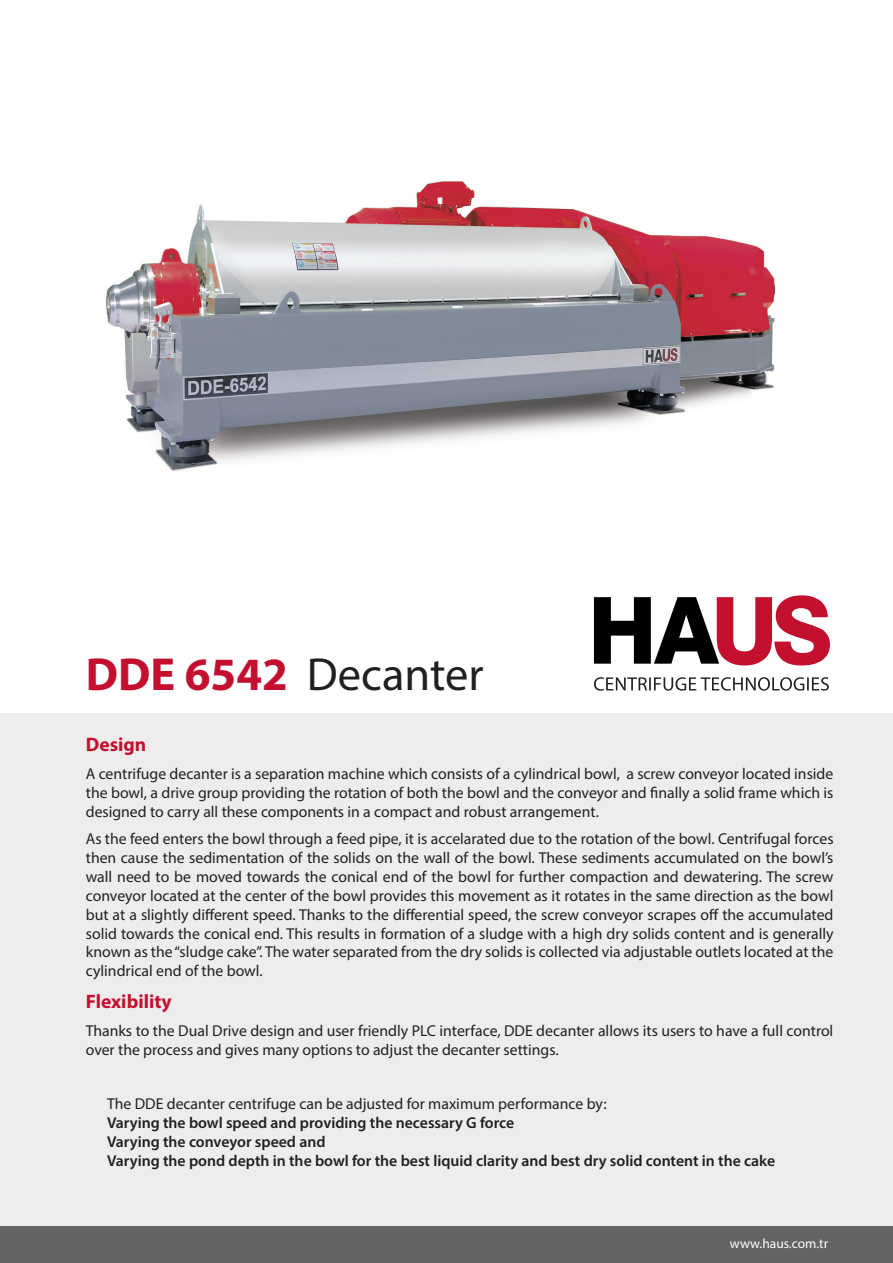
<style>
.page{position:relative;width:893px;height:1263px;background:#fff}
.page>*{position:absolute;margin:0;border:0;box-sizing:border-box;transform-origin:0 0}
.t1{font:46.5px "Myriad Pro";color:#231f20}
.t2{font:700 19.5px "Myriad Pro";color:#c3102f}
.t3{font:15.75px/18.9px "Myriad Pro";color:#231f20;text-align:justify}
.t4{font:600 15.75px/18.9px "Myriad Pro";color:#231f20}
.t5{font:13.5px "Myriad Pro";color:#fff}
.s1{font-weight:700;color:#c3102f}
</style>
<div class="page">
<svg style="left:594px;top:595px;width:236px;height:70px"></svg>
<svg style="left:594px;top:677px;width:235px;height:14px"></svg>
<div style="left:0;top:714px;width:893px;height:549px;background:#ededee"></div>
<div style="left:0;top:1227px;width:893px;height:36px;background:#636366"></div>
<img style="left:106px;top:181px;width:670px;height:290px">
<h1 class="t1" style="left:86px;top:645px;width:399px"><span class="s1">DDE 6542</span> Decanter</h1>
<p class="t2" style="left:86px;top:732px;width:62px">Design</p>
<p class="t3" style="left:86px;top:764px;width:749px">A centrifuge decanter is a separation machine which consists of a cylindrical bowl, a screw conveyor located inside the bowl, a drive group providing the rotation of both the bowl and the conveyor and finally a solid frame which is designed to carry all these components in a compact and robust arrangement.</p>
<p class="t3" style="left:86px;top:829px;width:749px">As the feed enters the bowl through a feed pipe, it is accelarated due to the rotation of the bowl. Centrifugal forces then cause the sedimentation of the solids on the wall of the bowl. These sediments accumulated on the bowl’s wall need to be moved towards the conical end of the bowl for further compaction and dewatering. The screw conveyor located at the center of the bowl provides this movement as it rotates in the same direction as the bowl but at a slightly different speed. Thanks to the differential speed, the screw conveyor scrapes off the accumulated solid towards the conical end. This results in formation of a sludge with a high dry solids content and is generally known as the “sludge cake”. The water separated from the dry solids is collected via adjustable outlets located at the cylindrical end of the bowl.</p>
<p class="t2" style="left:86px;top:989px;width:88px">Flexibility</p>
<p class="t3" style="left:86px;top:1021px;width:749px">Thanks to the Dual Drive design and user friendly PLC interface, DDE decanter allows its users to have a full control over the process and gives many options to adjust the decanter settings.</p>
<p class="t3" style="left:107px;top:1094px;width:501px">The DDE decanter centrifuge can be adjusted for maximum performance by:</p>
<p class="t4" style="left:107px;top:1113px;width:670px">Varying the bowl speed and providing the necessary G force<br>Varying the conveyor speed and<br>Varying the pond depth in the bowl for the best liquid clarity and best dry solid content in the cake</p>
<p class="t5" style="left:730px;top:1235px;width:100px">www.haus.com.tr</p>
</div>
